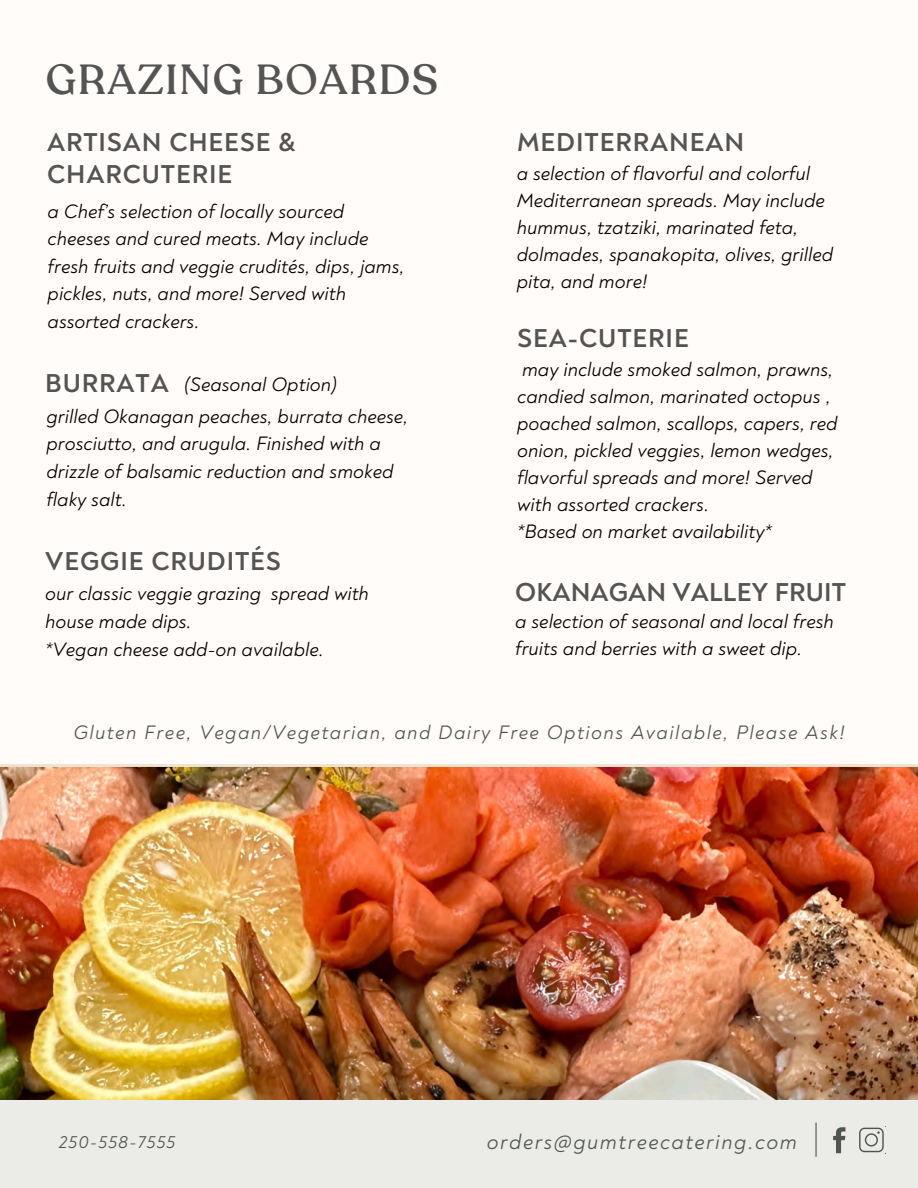
<style>
.page{position:relative;width:918px;height:1188px;background:#fffcf9}
.page>*{position:absolute;margin:0;border:0;box-sizing:border-box;transform-origin:0 0}
.t1{font:500 42px "Recoleta Alt";letter-spacing:.04em;color:#545454}
.t2{font:700 26.4px/31.5px "Noah";letter-spacing:.035em;color:#545454}
.t3{font:700 26.4px "Noah";letter-spacing:.005em;color:#545454}
.t4{font:italic 21.45px "Noah";letter-spacing:.07em;color:#50554f}
.t5{font:italic 19.8px/27px "Noah";color:#000}
.t6{font:italic 19.8px "Noah";letter-spacing:.07em;color:#50554f}
.t7{font:italic 17.85px "Noah";letter-spacing:.07em;color:#50554f}
</style>
<div class="page">
<img style="left:0;top:765px;width:918px;height:335px">
<div style="left:0;top:1100px;width:918px;height:88px;background:#ebece7"></div>
<svg style="left:833px;top:1127px;width:12px;height:26px"></svg>
<svg style="left:859px;top:1127px;width:25px;height:26px"></svg>
<hr style="left:815px;top:1123px;width:2px;height:34px;background:#50554f">
<h3 class="t1" style="left:46px;top:52px;width:393px">GRAZING BOARDS</h3>
<h1 class="t2" style="left:47px;top:127px;width:250px">ARTISAN CHEESE &amp;<br>CHARCUTERIE</h1>
<h2 class="t5" style="left:48px;top:198px;width:358px;line-height:27.6px">a Chef’s selection of locally sourced cheeses and cured meats. May include fresh fruits and veggie crudités, dips, jams, pickles, nuts, and more! Served with assorted crackers.</h2>
<h2 class="t2" style="left:45px;top:368px;width:125px">BURRATA</h2>
<h3 class="t5" style="left:47px;top:403px;width:363px;line-height:27.6px">grilled Okanagan peaches, burrata cheese, prosciutto, and arugula. Finished with a drizzle of balsamic reduction and smoked flaky salt.</h3>
<h3 class="t2" style="left:45px;top:546px;width:237px">VEGGIE CRUDITÉS</h3>
<h2 class="t5" style="left:45px;top:580px;width:325px;line-height:27.6px">our classic veggie grazing spread with house made dips.<br>*Vegan cheese add-on available.</h2>
<h3 class="t5" style="left:184px;top:371px;width:155px">(Seasonal Option)</h3>
<h2 class="t2" style="left:517px;top:127px;width:229px">MEDITERRANEAN</h2>
<h3 class="t5" style="left:517px;top:160px;width:318px">a selection of flavorful and colorful Mediterranean spreads. May include hummus, tzatziki, marinated feta, dolmades, spanakopita, olives, grilled pita, and more!</h3>
<h2 class="t2" style="left:517px;top:323px;width:173px">SEA-CUTERIE</h2>
<h3 class="t5" style="left:517px;top:357px;width:322px">may include smoked salmon, prawns, candied salmon, marinated octopus , poached salmon, scallops, capers, red onion, pickled veggies, lemon wedges, flavorful spreads and more! Served with assorted crackers.<br>*Based on market availability*</h3>
<h3 class="t3" style="left:515px;top:576px;width:332px">OKANAGAN VALLEY FRUIT</h3>
<h2 class="t5" style="left:515px;top:609px;width:320px">a selection of seasonal and local fresh fruits and berries with a sweet dip.</h2>
<h3 class="t6" style="left:73px;top:720px;width:773px">Gluten Free, Vegan/Vegetarian, and Dairy Free Options Available, Please Ask!</h3>
<p class="t7" style="left:59px;top:1132px;width:118px">250-558-7555</p>
<h3 class="t4" style="left:487px;top:1129px;width:312px">orders@gumtreecatering.com</h3>
</div>
